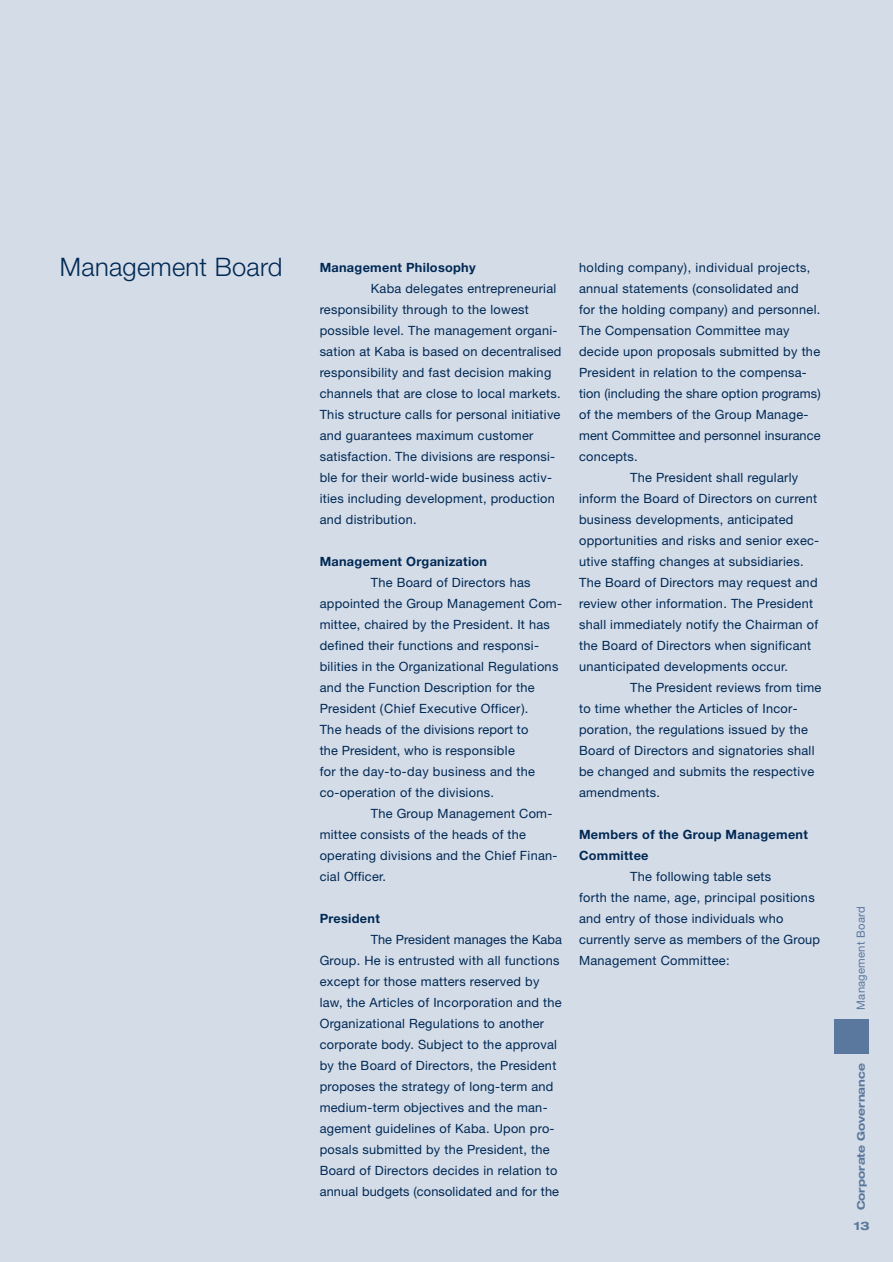
<style>
.page{position:relative;width:893px;height:1262px;background:#fff}
.page>*{position:absolute;margin:0;border:0;box-sizing:border-box;transform-origin:0 0}
.t1{font:300 25.5px "Helvetica Neue";letter-spacing:.01em;color:#002954}
.t2{font:12.75px/21px "Helvetica Neue";letter-spacing:.02em;color:#002954}
.t3{font:700 12.75px/21px "Helvetica Neue";letter-spacing:.02em;color:#002954}
.t4{font:700 expanded 11.7px "Helvetica Neue";color:#5a789d}
.t5{font:11.25px "Helvetica Neue";letter-spacing:.02em;color:#5a789d}
.t6{font:700 expanded 10.5px "Helvetica Neue";color:#5a789d}
</style>
<div class="page">
<div style="left:0;top:0;width:892px;height:1261px;background:#d4dce8"></div>
<div style="left:834px;top:1019px;width:34px;height:34px;background:#5a789d"></div>
<h1 class="t1" style="left:60px;top:258px;width:224px">Management Board</h1>
<p class="t3" style="left:320px;top:258px;width:158px">Management Philosophy</p>
<p class="t2" style="left:320px;top:279px;width:243px;text-indent:51px">Kaba delegates entrepreneurial responsibility through to the lowest possible level. The management organi&shy;sation at Kaba is based on decentralised responsibility and fast decision making channels that are close to local markets.<br>This structure calls for personal initiative and guarantees maximum customer satisfaction. The divisions are responsi&shy;ble for their world-wide business activ&shy;ities including development, production and distribution.</p>
<p class="t3" style="left:320px;top:552px;width:169px">Management Organization</p>
<p class="t2" style="left:371px;top:573px;width:161px">The Board of Directors has</p>
<p class="t2" style="left:320px;top:594px;width:244px">appointed the Group Management Com-</p>
<p class="t2" style="left:320px;top:615px;width:232px">mittee, chaired by the President. It has</p>
<p class="t2" style="left:320px;top:636px;width:221px">defined their functions and responsi-</p>
<p class="t2" style="left:320px;top:657px;width:240px">bilities in the Organizational Regulations</p>
<p class="t2" style="left:320px;top:678px;width:216px">and the Function Description for the</p>
<p class="t2" style="left:320px;top:699px;width:210px">President (Chief Executive Officer).</p>
<p class="t2" style="left:320px;top:720px;width:210px">The heads of the divisions report to</p>
<p class="t2" style="left:320px;top:741px;width:197px">the President, who is responsible</p>
<p class="t2" style="left:320px;top:762px;width:217px">for the day-to-day business and the</p>
<p class="t2" style="left:320px;top:783px;width:176px">co-operation of the divisions.</p>
<p class="t2" style="left:371px;top:804px;width:183px">The Group Management Com-</p>
<p class="t2" style="left:320px;top:825px;width:208px">mittee consists of the heads of the</p>
<p class="t2" style="left:320px;top:846px;width:239px">operating divisions and the Chief Finan-</p>
<p class="t2" style="left:320px;top:867px;width:68px">cial Officer.</p>
<p class="t3" style="left:320px;top:909px;width:62px">President</p>
<p class="t2" style="left:320px;top:930px;width:244px;text-indent:51px">The President manages the Kaba Group. He is entrusted with all functions except for those matters reserved by law, the Articles of Incorporation and the Organizational Regulations to another corporate body. Subject to the approval by the Board of Directors, the President proposes the strategy of long-term and medium-term objectives and the man&shy;agement guidelines of Kaba. Upon pro&shy;posals submitted by the President, the Board of Directors decides in relation to annual budgets (consolidated and for the</p>
<p class="t2" style="left:579px;top:258px;width:233px">holding company), individual projects,</p>
<p class="t2" style="left:579px;top:279px;width:221px">annual statements (consolidated and</p>
<p class="t2" style="left:579px;top:300px;width:243px">for the holding company) and personnel.</p>
<p class="t2" style="left:579px;top:321px;width:212px">The Compensation Committee may</p>
<p class="t2" style="left:579px;top:342px;width:242px">decide upon proposals submitted by the</p>
<p class="t2" style="left:579px;top:363px;width:229px">President in relation to the compensa-</p>
<p class="t2" style="left:579px;top:384px;width:243px">tion (including the share option programs)</p>
<p class="t2" style="left:579px;top:405px;width:231px">of the members of the Group Manage-</p>
<p class="t2" style="left:579px;top:426px;width:243px">ment Committee and personnel insurance</p>
<p class="t2" style="left:579px;top:447px;width:60px">concepts.</p>
<p class="t2" style="left:630px;top:468px;width:169px">The President shall regularly</p>
<p class="t2" style="left:579px;top:489px;width:239px">inform the Board of Directors on current</p>
<p class="t2" style="left:579px;top:510px;width:216px">business developments, anticipated</p>
<p class="t2" style="left:579px;top:531px;width:242px">opportunities and risks and senior exec-</p>
<p class="t2" style="left:579px;top:552px;width:226px">utive staffing changes at subsidiaries.</p>
<p class="t2" style="left:579px;top:573px;width:240px">The Board of Directors may request and</p>
<p class="t2" style="left:579px;top:594px;width:235px">review other information. The President</p>
<p class="t2" style="left:579px;top:615px;width:240px">shall immediately notify the Chairman of</p>
<p class="t2" style="left:579px;top:636px;width:233px">the Board of Directors when significant</p>
<p class="t2" style="left:579px;top:657px;width:210px">unanticipated developments occur.</p>
<p class="t2" style="left:630px;top:678px;width:193px">The President reviews from time</p>
<p class="t2" style="left:579px;top:699px;width:220px">to time whether the Articles of Incor-</p>
<p class="t2" style="left:579px;top:720px;width:230px">poration, the regulations issued by the</p>
<p class="t2" style="left:579px;top:741px;width:237px">Board of Directors and signatories shall</p>
<p class="t2" style="left:579px;top:762px;width:237px">be changed and submits the respective</p>
<p class="t2" style="left:579px;top:783px;width:82px">amendments.</p>
<p class="t3" style="left:579px;top:825px;width:230px">Members of the Group Management<br>Committee</p>
<p class="t2" style="left:579px;top:867px;width:242px;text-indent:51px">The following table sets<br>forth the name, age, principal positions and entry of those individuals who currently serve as members of the Group<br>Management Committee:</p>
<p class="t5" style="left:856px;top:1009px;width:105px;rotate:-90deg">Management Board</p>
<p class="t6" style="left:857px;top:1210px;width:148px;rotate:-90deg">Corporate Governance</p>
<p class="t4" style="left:853px;top:1221px;width:17px">13</p>
</div>
